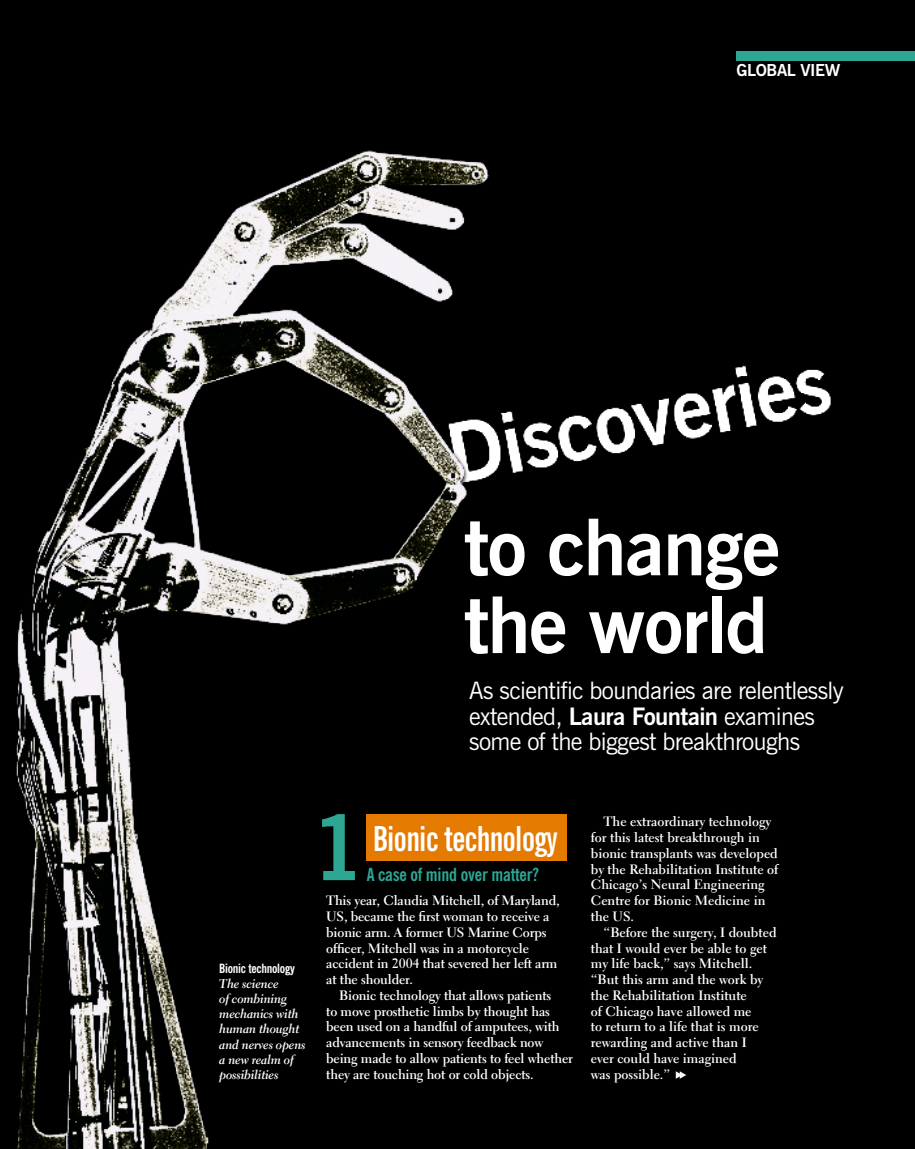
<style>
.page{position:relative;width:915px;height:1149px;background:#fff}
.page>*{position:absolute;margin:0;border:0;box-sizing:border-box;transform-origin:0 0}
.t1{font:700 89.7px "News Gothic BT";color:#2ea694}
.t2{font:700 77.7px/77.7px "News Gothic BT";letter-spacing:-.02em;color:#fff}
.t3{font:700 extra-condensed 34.5px "News Gothic BT";letter-spacing:-.025em;color:#fff}
.t4{font:24px/25.5px "News Gothic BT";letter-spacing:-.025em;color:#fff}
.t5{font:700 condensed 18px "News Gothic BT";letter-spacing:-.01em;color:#2ea694}
.t6{font:700 16.5px "News Gothic BT";letter-spacing:-.02em;color:#fff}
.t7{font:700 13.5px/15.8px "Electra LH";letter-spacing:-.01em;color:#fff}
.t8{font:12.75px/15px "Electra LH Bold Cursive";letter-spacing:-.02em;color:#fff}
.t9{font:700 condensed 12.75px "News Gothic BT";letter-spacing:-.02em;color:#fff}
.s1{font-weight:700}
</style>
<div class="page">
<div style="left:0;top:0;width:914px;height:1148px;background:#000"></div>
<img style="left:16px;top:150px;width:815px;height:998px">
<div style="left:366px;top:814px;width:200px;height:46px;background:#e57a00"></div>
<svg style="left:675px;top:1070px;width:11px;height:8px"></svg>
<div style="left:736px;top:51px;width:178px;height:10px;background:#2ea694"></div>
<p class="t6" style="left:736px;top:60px;width:105px">Global view</p>
<h2 class="t2" style="left:463px;top:508px;width:318px">to change the world</h2>
<h3 class="t4" style="left:469px;top:677px;width:376px">As scientific boundaries are relentlessly extended, <span class="s1">Laura Fountain</span> examines some of the biggest breakthroughs</h3>
<p class="t9" style="left:219px;top:960px;width:77px">Bionic technology</p>
<p class="t8" style="left:219px;top:976px;width:88px">The science<br>of combining mechanics with human thought and nerves opens a new realm of possibilities</p>
<h1 class="t1" style="left:311px;top:793px;width:56px">1</h1>
<h3 class="t3" style="left:372px;top:817px;width:186px">Bionic technology</h3>
<h3 class="t5" style="left:366px;top:862px;width:173px">A case of mind over matter?</h3>
<p class="t7" style="left:326px;top:892px;width:235px">This year, Claudia Mitchell, of Maryland, US, became the first woman to receive a bionic arm. A former US Marine Corps officer, Mitchell was in a motorcycle accident in 2004 that severed her left arm at the shoulder.</p>
<p class="t7" style="left:326px;top:986px;width:248px;text-indent:13px">Bionic technology that allows patients<br>to move prosthetic limbs by thought has been used on a handful of amputees, with advancements in sensory feedback now being made to allow patients to feel whether they are touching hot or cold objects.</p>
<p class="t7" style="left:590px;top:813px;width:189px;text-indent:13px">The extraordinary technology for this latest breakthrough in bionic transplants was developed by the Rehabilitation Institute of<br>Chicago’s Neural Engineering<br>Centre for Bionic Medicine in the US.</p>
<p class="t7" style="left:590px;top:923px;width:187px;text-indent:13px">“Before the surgery, I doubted that I would ever be able to get my life back,” says Mitchell. “But this arm and the work by the Rehabilitation Institute<br>of Chicago have allowed me<br>to return to a life that is more rewarding and active than I<br>ever could have imagined<br>was possible.”</p>
</div>
